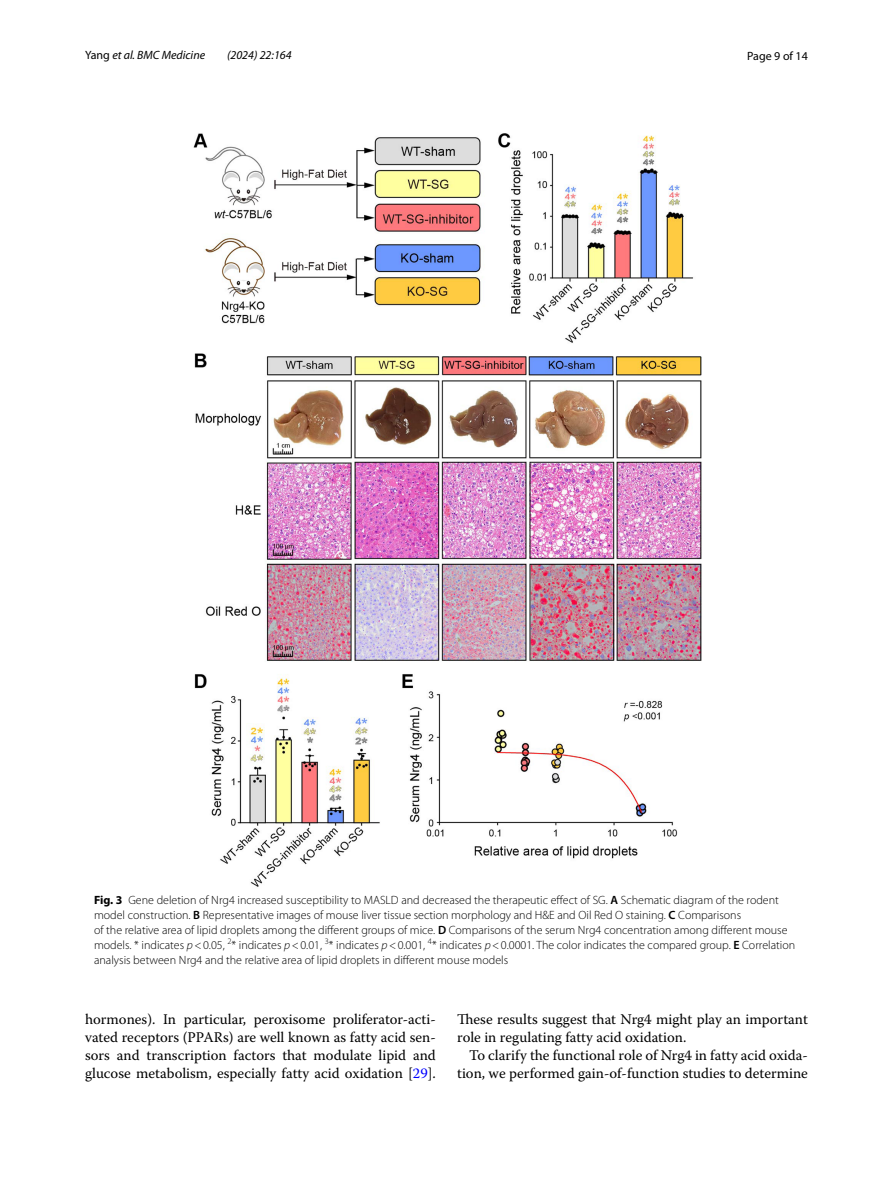
<style>
.page{position:relative;width:893px;height:1187px;background:#fff}
.page>*{position:absolute;margin:0;border:0;box-sizing:border-box;transform-origin:0 0}
.t1{font:14.7px/18px "Warnock Pro";color:#000;text-align:justify}
.t2{font:300 12px/15px "Myriad Pro";color:#000}
.t3{font:italic 12px "Myriad Pro";color:#000}
.t4{font:12px "Myriad Pro";color:#000}
.s1{font-style:normal}
.s2{font-weight:700}
.s3{font-weight:600}
.s4{font-style:italic}
.s5{color:#00f}
</style>
<div class="page">
<img style="left:193px;top:133px;width:509px;height:754px">
<p class="t3" style="left:85px;top:48px;width:122px"><span class="s1">Yang</span> et al. BMC Medicine</p>
<p class="t3" style="left:227px;top:48px;width:66px">(2024) 22:164</p>
<p class="t4" style="left:747px;top:48px;width:62px">Page 9 of 14</p>
<p class="t2" style="left:94px;top:892px;width:703px"><span class="s2">Fig. 3</span> Gene deletion of Nrg4 increased susceptibility to MASLD and decreased the therapeutic effect of SG. <span class="s3">A</span> Schematic diagram of the rodent model construction. <span class="s3">B</span> Representative images of mouse liver tissue section morphology and H&amp;E and Oil Red O staining. <span class="s3">C</span> Comparisons<br>of the relative area of lipid droplets among the different groups of mice. <span class="s3">D</span> Comparisons of the serum Nrg4 concentration among different mouse models. * indicates <span class="s4">p</span>&lt;0.05, <sup>2</sup>* indicates <span class="s4">p</span>&lt;0.01, <sup>3</sup>* indicates <span class="s4">p</span>&lt;0.001, <sup>4</sup>* indicates <span class="s4">p</span>&lt;0.0001. The color indicates the compared group. <span class="s3">E</span> Correlation analysis between Nrg4 and the relative area of lipid droplets in different mouse models</p>
<p class="t1" style="left:85px;top:1010px;width:352px">hormones). In particular, peroxisome proliferator-acti&shy;vated receptors (PPARs) are well known as fatty acid sen&shy;sors and transcription factors that modulate lipid and glucose metabolism, especially fatty acid oxidation [<span class="s5">29</span>].</p>
<p class="t1" style="left:457px;top:1010px;width:352px">These results suggest that Nrg4 might play an important role in regulating fatty acid oxidation.</p>
<p class="t1" style="left:457px;top:1046px;width:352px;text-align:right">To clarify the functional role of Nrg4 in fatty acid oxida&shy;tion, we performed gain-of-function studies to determine</p>
</div>
